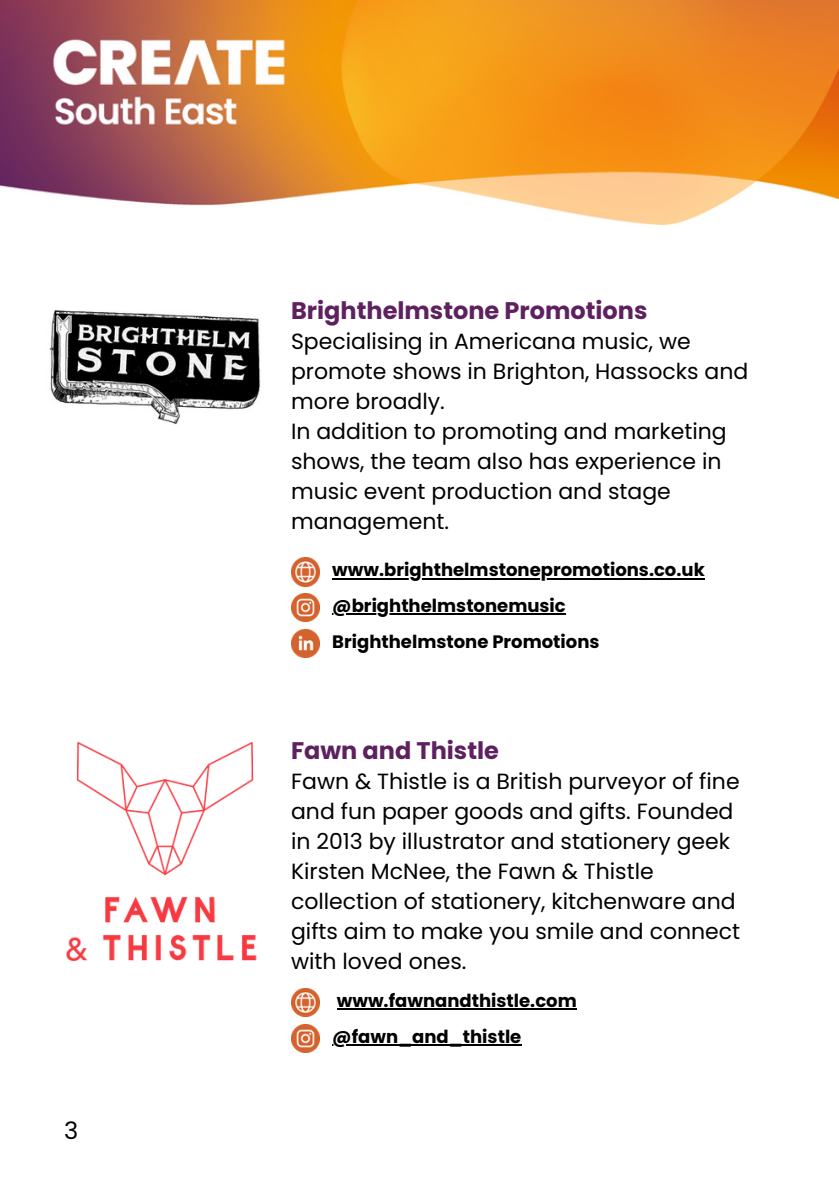
<style>
.page{position:relative;width:839px;height:1191px;background:#fff}
.page>*{position:absolute;margin:0;border:0;box-sizing:border-box;transform-origin:0 0}
.t1{font:700 24px "Poppins";color:#5e2160}
.t2{font:24px "Poppins";color:#000}
.t3{font:22px/30px "Poppins";color:#000}
.t4{font:700 18px "Poppins";color:#000}
</style>
<div class="page">
<img style="left:0;top:0;width:838px;height:226px">
<img style="left:66px;top:743px;width:191px;height:218px">
<img style="left:291px;top:988px;width:28px;height:29px">
<img style="left:291px;top:1024px;width:28px;height:29px">
<img style="left:49px;top:310px;width:212px;height:114px">
<img style="left:291px;top:558px;width:28px;height:28px">
<img style="left:291px;top:593px;width:28px;height:29px">
<img style="left:291px;top:629px;width:28px;height:29px">
<hr style="left:332px;top:1044px;width:189px;height:2px;background:#000">
<hr style="left:337px;top:1008px;width:239px;height:2px;background:#000">
<hr style="left:332px;top:614px;width:233px;height:1px;background:#000">
<hr style="left:332px;top:578px;width:372px;height:1px;background:#000">
<p class="t2" style="left:64px;top:1114px;width:16px">3</p>
<p class="t1" style="left:291px;top:293px;width:358px">Brighthelmstone Promotions</p>
<p class="t3" style="left:291px;top:326px;width:458px">Specialising in Americana music, we promote shows in Brighton, Hassocks and more broadly.<br>In addition to promoting and marketing shows, the team also has experience in music event production and stage management.</p>
<p class="t4" style="left:332px;top:557px;width:374px">www.brighthelmstonepromotions.co.uk</p>
<p class="t4" style="left:332px;top:593px;width:235px">@brighthelmstonemusic</p>
<p class="t4" style="left:332px;top:629px;width:269px">Brighthelmstone Promotions</p>
<p class="t1" style="left:291px;top:734px;width:209px">Fawn and Thistle</p>
<p class="t3" style="left:291px;top:767px;width:450px">Fawn &amp; Thistle is a British purveyor of fine and fun paper goods and gifts. Founded in 2013 by illustrator and stationery geek Kirsten McNee, the Fawn &amp; Thistle collection of stationery, kitchenware and gifts aim to make you smile and connect with loved ones.</p>
<p class="t4" style="left:337px;top:988px;width:241px">www.fawnandthistle.com</p>
<h1 class="t4" style="left:332px;top:1024px;width:191px">@fawn_and_thistle</h1>
</div>
